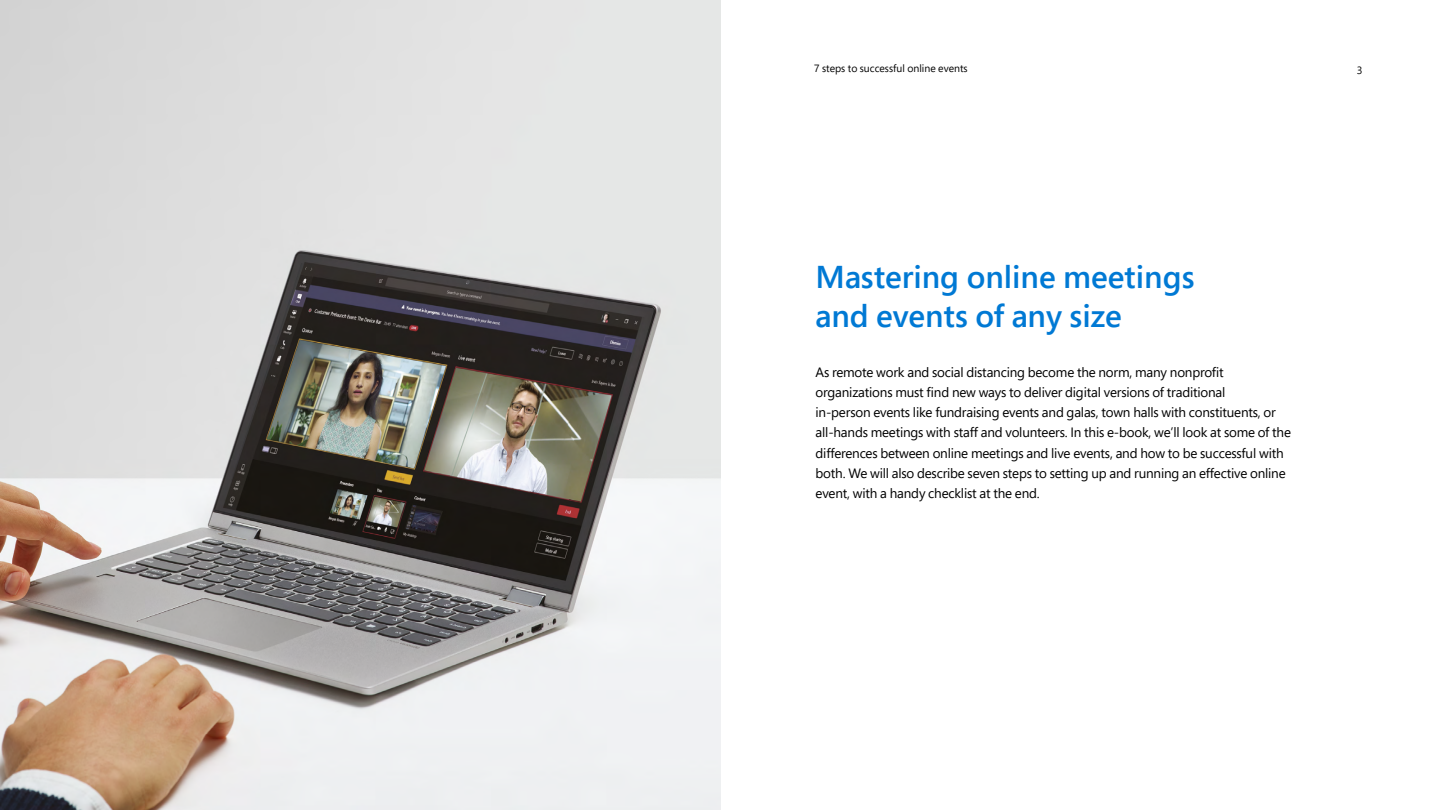
<style>
.page{position:relative;width:1441px;height:810px;background:#fff}
.page>*{position:absolute;margin:0;border:0;box-sizing:border-box;transform-origin:0 0}
.t1{font:600 31.5px/39px "Segoe Pro";color:#0079d4}
.P2{font:13.5px/20.2px "Segoe Pro";letter-spacing:-.015em;color:#000}
.t2{font:10.5px "Segoe Pro";color:#000}
</style>
<div class="page">
<img style="left:0;top:0;width:720px;height:810px">
<p class="t2" style="left:814px;top:61px;width:155px">7 steps to successful online events</p>
<p class="t2" style="left:1356px;top:63px;width:7px">3</p>
<h2 class="t1" style="left:815px;top:256px;width:380px">Mastering online meetings and events of any size</h2>
<p class="P2" style="left:815px;top:361px;width:477px">As remote work and social distancing become the norm, many nonprofit organizations must find new ways to deliver digital versions of traditional<br>in-person events like fundraising events and galas, town halls with constituents, or all-hands meetings with staff and volunteers. In this e-book, we’ll look at some of the differences between online meetings and live events, and how to be successful with both. We will also describe seven steps to setting up and running an effective online event, with a handy checklist at the end.</p>
</div>
